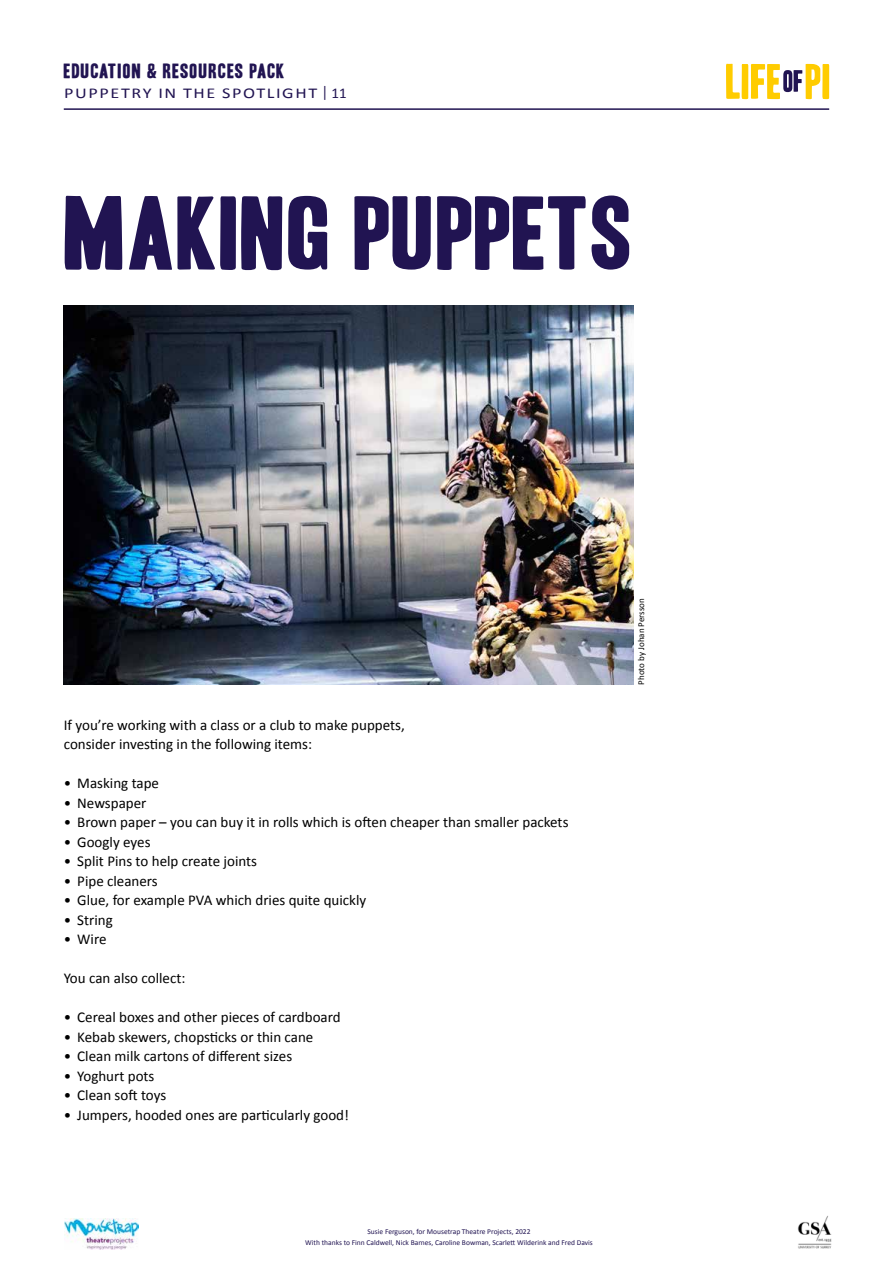
<style>
.page{position:relative;width:893px;height:1263px;background:#fff}
.page>*{position:absolute;margin:0;border:0;box-sizing:border-box;transform-origin:0 0}
.t1{font:90px "Headline HPLHS One";letter-spacing:.01em;color:#211452;scale:1.22 1}
.t2{font:18px "Headline HPLHS One";letter-spacing:.05em;color:#211452;scale:1.21 1}
.t3{font:15px/19.5px "Calibri";color:#000}
.t4{font:15px "Calibri";letter-spacing:.09em;color:#211452;scale:1.21 1}
.t5{font:9px "Calibri";color:#000}
.t6{font:7.5px/10.5px "Calibri";color:#211452;text-align:center}
.s1{font-size:15.75px}
</style>
<div class="page">
<svg style="left:726px;top:64px;width:103px;height:35px"></svg>
<hr style="left:64px;top:108px;width:765px;height:2px;background:#211452">
<img style="left:64px;top:305px;width:569px;height:380px">
<img style="left:65px;top:1218px;width:73px;height:31px">
<img style="left:797px;top:1215px;width:35px;height:34px">
<p class="t2" style="left:64px;top:63px;width:184px">EdUCATION &amp; RESOURCES PACK</p>
<p class="t4" style="left:64px;top:82px;width:235px">PUPPETRY IN THE SPOTLIGHT <span class="s1">|</span> 11</p>
<h1 class="t1" style="left:64px;top:190px;width:469px">MAKING puppetS</h1>
<p class="t3" style="left:64px;top:715px;width:343px">If you’re working with a class or a club to make puppets, consider investing in the following items:</p>
<p class="t3" style="left:64px;top:773px;width:97px">• Masking tape</p>
<p class="t3" style="left:64px;top:793px;width:84px">• Newspaper</p>
<p class="t3" style="left:64px;top:812px;width:506px">• Brown paper – you can buy it in rolls which is often cheaper than smaller packets</p>
<p class="t3" style="left:64px;top:832px;width:88px">• Googly eyes</p>
<p class="t3" style="left:64px;top:851px;width:195px">• Split Pins to help create joints</p>
<p class="t3" style="left:64px;top:871px;width:96px">• Pipe cleaners</p>
<p class="t3" style="left:64px;top:890px;width:304px">• Glue, for example PVA which dries quite quickly</p>
<p class="t3" style="left:64px;top:910px;width:51px">• String</p>
<p class="t3" style="left:64px;top:929px;width:44px">• Wire</p>
<p class="t3" style="left:64px;top:968px;width:123px">You can also collect:</p>
<p class="t3" style="left:64px;top:1007px;width:278px">• Cereal boxes and other pieces of cardboard</p>
<p class="t3" style="left:64px;top:1027px;width:251px">• Kebab skewers, chopsticks or thin cane</p>
<p class="t3" style="left:64px;top:1046px;width:230px">• Clean milk cartons of different sizes</p>
<p class="t3" style="left:64px;top:1066px;width:92px">• Yoghurt pots</p>
<p class="t3" style="left:64px;top:1085px;width:104px">• Clean soft toys</p>
<p class="t3" style="left:64px;top:1105px;width:287px">• Jumpers, hooded ones are particularly good!</p>
<p class="t6" style="left:305px;top:1226px;width:289px">Susie Ferguson, for Mousetrap Theatre Projects, 2022<br>With thanks to Finn Caldwell, Nick Barnes, Caroline Bowman, Scarlett Wilderink and Fred Davis</p>
<p class="t5" style="left:635px;top:685px;width:88px;rotate:-90deg">Photo by Johan Persson</p>
</div>
